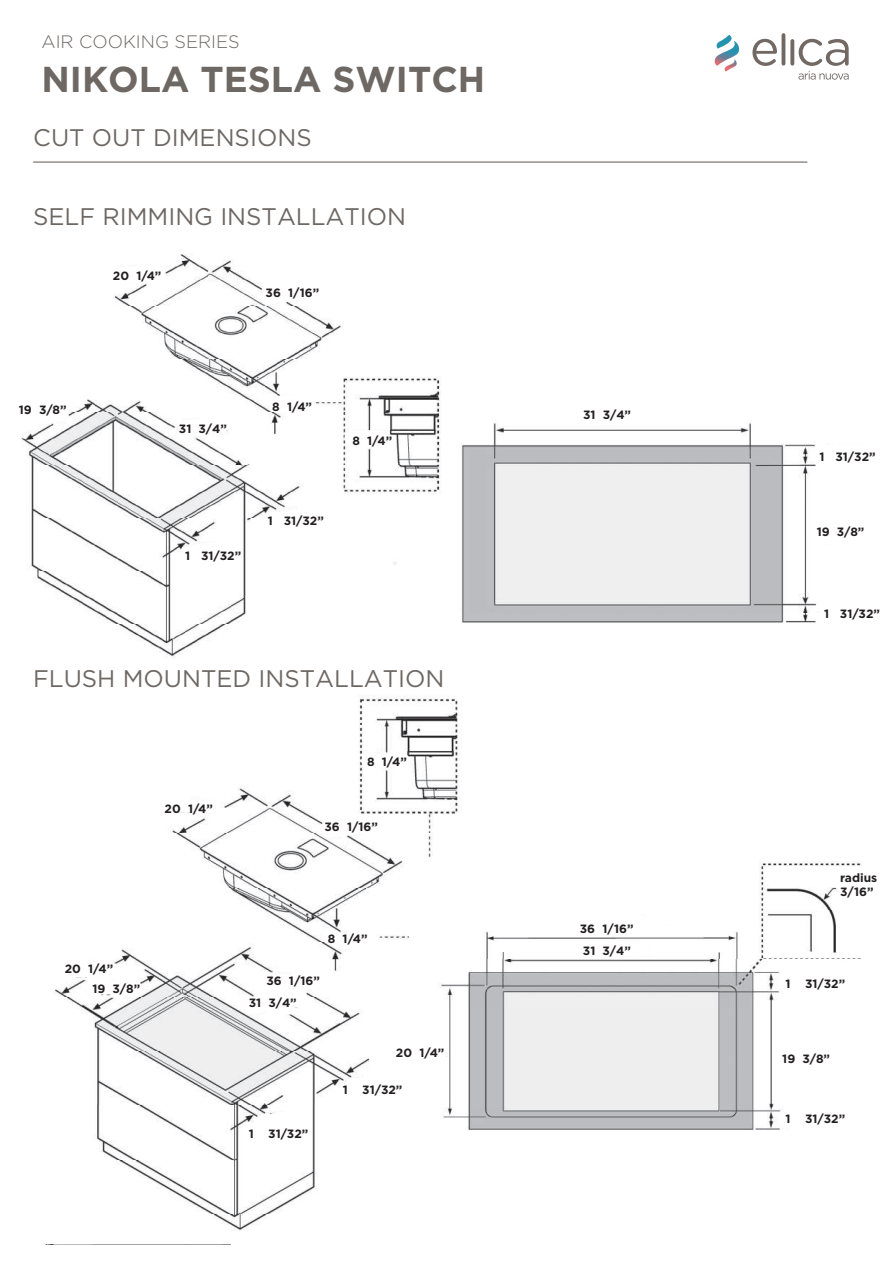
<style>
.page{position:relative;width:893px;height:1263px;background:#fff}
.page>*{position:absolute;margin:0;border:0;box-sizing:border-box;transform-origin:0 0}
.t1{font:700 36px "Gotham";color:#6e6864}
.t2{font:24px "Gotham";color:#6e6864}
.t3{font:300 18px "Gotham";color:#6e6864}
.t4{font:700 12px/14.4px "Gotham";color:#231f20}
</style>
<div class="page">
<img style="left:54px;top:695px;width:405px;height:536px">
<hr style="left:33px;top:162px;width:774px;height:1px;background:#6e6864">
<img style="left:21px;top:254px;width:420px;height:404px">
<img style="left:461px;top:423px;width:357px;height:200px">
<div style="left:11px;top:289px;width:59px;height:65px;background:#fff;border-radius:3px"></div>
<img style="left:410px;top:857px;width:452px;height:280px">
<div style="left:335px;top:1155px;width:137px;height:95px;background:#fff;border-radius:3px"></div>
<div style="left:507px;top:825px;width:231px;height:90px;background:#fff;border-radius:3px"></div>
<svg style="left:628px;top:915px;width:74px;height:14px"></svg>
<div style="left:0;top:728px;width:117px;height:99px;background:#fff;border-radius:3px"></div>
<div style="left:8px;top:1202px;width:118px;height:39px;background:#fff;border-radius:3px"></div>
<svg style="left:179px;top:414px;width:58px;height:22px"></svg>
<svg style="left:275px;top:504px;width:63px;height:26px"></svg>
<svg style="left:187px;top:539px;width:55px;height:24px"></svg>
<div style="left:589px;top:403px;width:69px;height:22px;background:#fff;border-radius:8px"></div>
<div style="left:813px;top:444px;width:69px;height:23px;background:#fff;border-radius:8px"></div>
<svg style="left:255px;top:1109px;width:55px;height:21px"></svg>
<svg style="left:344px;top:1072px;width:54px;height:22px"></svg>
<div style="left:596px;top:943px;width:53px;height:15px;background:#fff;border-radius:8px"></div>
<div style="left:779px;top:968px;width:54px;height:15px;background:#fff;border-radius:8px"></div>
<div style="left:782px;top:1112px;width:54px;height:16px;background:#fff;border-radius:8px"></div>
<div style="left:836px;top:873px;width:38px;height:21px;background:#fff;border-radius:8px"></div>
<div style="left:27px;top:1224px;width:198px;height:20px;background:#fff;border-radius:3px"></div>
<svg style="left:21px;top:406px;width:47px;height:22px"></svg>
<svg style="left:107px;top:262px;width:58px;height:23px"></svg>
<svg style="left:259px;top:282px;width:59px;height:22px"></svg>
<svg style="left:270px;top:392px;width:45px;height:22px"></svg>
<div style="left:344px;top:430px;width:45px;height:15px;background:#fff;border-radius:8px"></div>
<svg style="left:813px;top:527px;width:29px;height:19px"></svg>
<div style="left:158px;top:799px;width:62px;height:14px;background:#fff;border-radius:3px"></div>
<div style="left:65px;top:964px;width:62px;height:13px;background:#fff;border-radius:3px"></div>
<div style="left:90px;top:981px;width:51px;height:14px;background:#fff;border-radius:3px"></div>
<svg style="left:244px;top:968px;width:85px;height:46px"></svg>
<svg style="left:322px;top:816px;width:61px;height:22px"></svg>
<div style="left:330px;top:933px;width:49px;height:15px;background:#fff;border-radius:8px"></div>
<div style="left:361px;top:753px;width:49px;height:15px;background:#fff;border-radius:8px"></div>
<div style="left:384px;top:1050px;width:62px;height:13px;background:#fff;border-radius:3px"></div>
<div style="left:589px;top:918px;width:60px;height:15px;background:#fff;border-radius:8px"></div>
<div style="left:782px;top:1048px;width:62px;height:13px;background:#fff;border-radius:3px"></div>
<svg style="left:752px;top:39px;width:25px;height:27px"></svg>
<hr style="left:782px;top:33px;width:3px;height:33px;background:#736964;border-radius:2px">
<svg style="left:790px;top:39px;width:4px;height:27px"></svg>
<svg style="left:714px;top:35px;width:25px;height:37px"></svg>
<svg style="left:798px;top:39px;width:51px;height:41px"></svg>
<h3 class="t3" style="left:42px;top:30px;width:200px">AIR COOKING SERIES</h3>
<h1 class="t1" style="left:42px;top:55px;width:445px">NIKOLA TESLA SWITCH</h1>
<h2 class="t2" style="left:33px;top:122px;width:280px">CUT OUT DIMENSIONS</h2>
<h2 class="t2" style="left:33px;top:202px;width:374px">SELF RIMMING INSTALLATION</h2>
<p class="t4" style="left:19px;top:403px;width:49px">19 3/8”</p>
<p class="t4" style="left:113px;top:268px;width:50px">20 1/4”</p>
<p class="t4" style="left:266px;top:285px;width:55px">36 1/16”</p>
<p class="t4" style="left:179px;top:421px;width:49px">31 3/4”</p>
<p class="t4" style="left:272px;top:400px;width:41px">8 1/4”</p>
<p class="t4" style="left:185px;top:548px;width:58px">1 31/32”</p>
<p class="t4" style="left:268px;top:513px;width:58px">1 31/32”</p>
<p class="t4" style="left:352px;top:434px;width:41px">8 1/4”</p>
<h2 class="t2" style="left:33px;top:663px;width:413px">FLUSH MOUNTED INSTALLATION</h2>
<p class="t4" style="left:165px;top:801px;width:50px">20 1/4”</p>
<p class="t4" style="left:367px;top:754px;width:41px">8 1/4”</p>
<p class="t4" style="left:324px;top:819px;width:55px">36 1/16”</p>
<p class="t4" style="left:328px;top:931px;width:41px">8 1/4”</p>
<p class="t4" style="left:92px;top:959px;width:49px;line-height:19.6px;text-indent:-28px">20 1/4”<br>19 3/8”</p>
<p class="t4" style="left:266px;top:973px;width:55px">36 1/16”</p>
<p class="t4" style="left:249px;top:995px;width:49px">31 3/4”</p>
<p class="t4" style="left:249px;top:1126px;width:61px">1 31/32”</p>
<p class="t4" style="left:396px;top:1045px;width:50px">20 1/4”</p>
<p class="t4" style="left:343px;top:1083px;width:61px">1 31/32”</p>
<p class="t4" style="left:583px;top:408px;width:49px">31 3/4”</p>
<p class="t4" style="left:580px;top:921px;width:55px">36 1/16”</p>
<p class="t4" style="left:583px;top:943px;width:49px">31 3/4”</p>
<p class="t4" style="left:820px;top:450px;width:58px">1 31/32”</p>
<p class="t4" style="left:817px;top:524px;width:49px">19 3/8”</p>
<p class="t4" style="left:824px;top:607px;width:58px">1 31/32”</p>
<p class="t4" style="left:840px;top:870px;width:39px">radius<br>3/16”</p>
<p class="t4" style="left:785px;top:976px;width:61px">1 31/32”</p>
<p class="t4" style="left:782px;top:1051px;width:49px">19 3/8”</p>
<p class="t4" style="left:785px;top:1111px;width:61px">1 31/32”</p>
</div>
